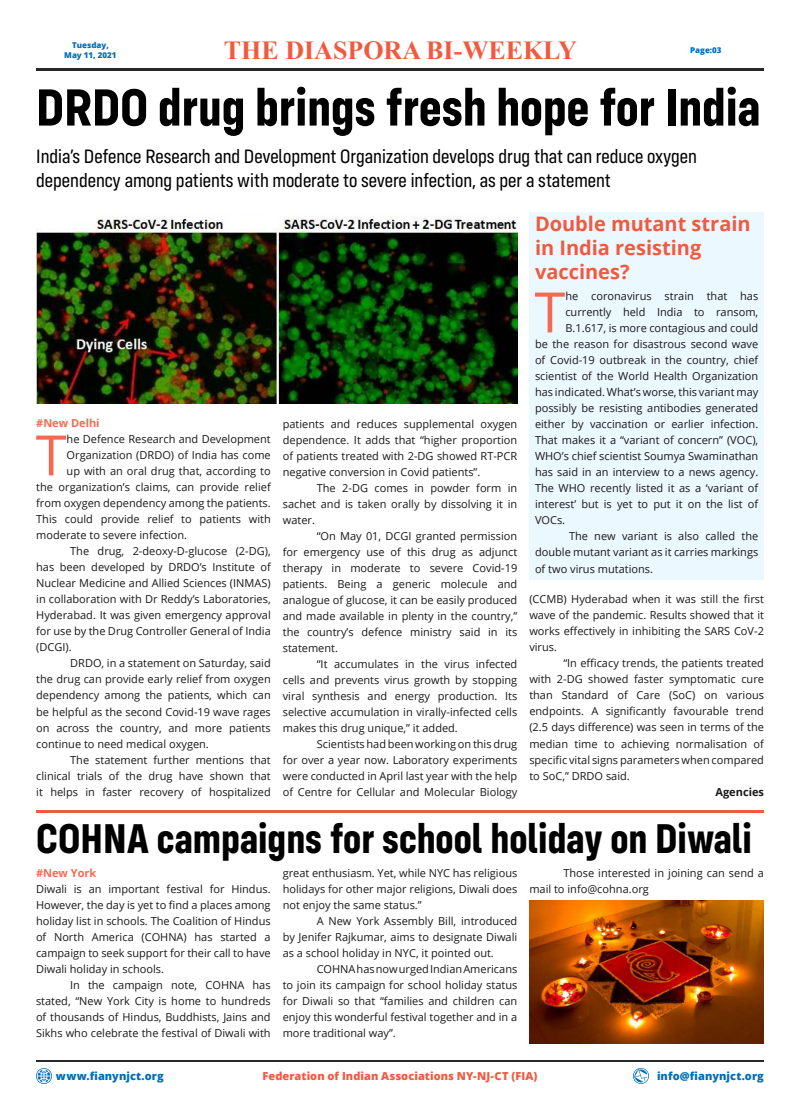
<style>
.page{position:relative;width:800px;height:1120px;background:#fff}
.page>*{position:absolute;margin:0;border:0;box-sizing:border-box;transform-origin:0 0}
.t1{font:55.8px "Open Sans";color:#f26a52}
.t2{font:700 54px "Config Condensed";color:#000}
.t3{font:700 43px "Config Condensed";color:#000}
.t4{font:700 26px "Times New Roman";color:#f05a3f}
.t5{font:20px/24px "Config Condensed";color:#000}
.t6{font:700 20px/24px "Open Sans";color:#f05a3f}
.t7{font:11px/16px "Open Sans";color:#191919;text-align:justify}
.t8{font:800 11px "Open Sans";letter-spacing:.005em;color:#f05a3f}
.t9{font:800 11px "Open Sans";letter-spacing:.005em;color:#006eb7}
.t10{font:700 11px "Open Sans";color:#f26a52}
.t11{font:700 11px "Open Sans";color:#191919}
.t12{font:800 8px/9.6px "Open Sans";color:#006eb7;text-align:center}
</style>
<div class="page">
<hr style="left:36px;top:68px;width:728px;height:3px;background:#282829">
<hr style="left:36px;top:1060px;width:728px;height:2px;background:#282829">
<svg style="left:633px;top:1068px;width:16px;height:16px"></svg>
<svg style="left:36px;top:1068px;width:16px;height:16px"></svg>
<hr style="left:36px;top:810px;width:728px;height:3px;background:#f05a3f">
<img style="left:36px;top:216px;width:481px;height:188px">
<div style="left:529px;top:212px;width:235px;height:368px;background:#ebf8ff"></div>
<img style="left:529px;top:900px;width:235px;height:144px">
<h3 class="t4" style="left:224px;top:35px;width:355px">THE DIASPORA BI-WEEKLY</h3>
<p class="t12" style="left:64px;top:41px;width:54px">Tuesday,<br>May 11, 2021</p>
<p class="t12" style="left:690px;top:45px;width:33px">Page:03</p>
<h2 class="t2" style="left:36px;top:84px;width:726px">DRDO drug brings fresh hope for India</h2>
<h3 class="t5" style="left:36px;top:146px;width:662px">India’s Defence Research and Development Organization develops drug that can reduce oxygen dependency among patients with moderate to severe infection, as per a statement</h3>
<p class="t10" style="left:36px;top:419px;width:65px">#New Delhi</p>
<h1 class="t1" style="left:36px;top:433px;width:32px">T</h1>
<p class="t7" style="left:67px;top:433px;width:206px">he Defence Research and Development</p>
<p class="t7" style="left:67px;top:449px;width:206px">Organization (DRDO) of India has come</p>
<p class="t7" style="left:67px;top:465px;width:206px">up with an oral drug that, according to</p>
<p class="t7" style="left:36px;top:481px;width:236px">the organization’s claims, can provide relief</p>
<p class="t7" style="left:36px;top:497px;width:236px">from oxygen dependency among the patients.</p>
<p class="t7" style="left:36px;top:513px;width:236px">This could provide relief to patients with</p>
<p class="t7" style="left:36px;top:529px;width:152px">moderate to severe infection.</p>
<p class="t7" style="left:70px;top:545px;width:202px">The drug, 2-deoxy-D-glucose (2-DG),</p>
<p class="t7" style="left:36px;top:561px;width:236px">has been developed by DRDO’s Institute of</p>
<p class="t7" style="left:36px;top:577px;width:236px">Nuclear Medicine and Allied Sciences (INMAS)</p>
<p class="t7" style="left:36px;top:593px;width:236px">in collaboration with Dr Reddy’s Laboratories,</p>
<p class="t7" style="left:36px;top:609px;width:236px">Hyderabad. It was given emergency approval</p>
<p class="t7" style="left:36px;top:625px;width:236px">for use by the Drug Controller General of India</p>
<p class="t7" style="left:36px;top:641px;width:37px">(DCGI).</p>
<p class="t7" style="left:70px;top:657px;width:202px">DRDO, in a statement on Saturday, said</p>
<p class="t7" style="left:36px;top:673px;width:236px">the drug can provide early relief from oxygen</p>
<p class="t7" style="left:36px;top:689px;width:236px">dependency among the patients, which can</p>
<p class="t7" style="left:36px;top:705px;width:236px">be helpful as the second Covid-19 wave rages</p>
<p class="t7" style="left:36px;top:721px;width:236px">on across the country, and more patients</p>
<p class="t7" style="left:36px;top:737px;width:174px">continue to need medical oxygen.</p>
<p class="t7" style="left:70px;top:753px;width:202px">The statement further mentions that</p>
<p class="t7" style="left:36px;top:769px;width:236px">clinical trials of the drug have shown that</p>
<p class="t7" style="left:36px;top:785px;width:236px">it helps in faster recovery of hospitalized</p>
<p class="t7" style="left:283px;top:417px;width:236px">patients and reduces supplemental oxygen dependence. It adds that “higher proportion of patients treated with 2-DG showed RT-PCR negative conversion in Covid patients”.</p>
<p class="t7" style="left:283px;top:481px;width:236px;text-indent:34px">The 2-DG comes in powder form in sachet and is taken orally by dissolving it in water.</p>
<p class="t7" style="left:283px;top:529px;width:236px;text-indent:34px">“On May 01, DCGI granted permission for emergency use of this drug as adjunct therapy in moderate to severe Covid-19 patients. Being a generic molecule and analogue of glucose, it can be easily produced and made available in plenty in the country,” the country’s defence ministry said in its statement.</p>
<p class="t7" style="left:283px;top:657px;width:236px;text-indent:34px">“It accumulates in the virus infected cells and prevents virus growth by stopping viral synthesis and energy production. Its selective accumulation in virally-infected cells makes this drug unique,” it added.</p>
<p class="t7" style="left:283px;top:737px;width:236px;text-indent:34px">Scientists had been working on this drug for over a year now. Laboratory experiments were conducted in April last year with the help of Centre for Cellular and Molecular Biology</p>
<h3 class="t6" style="left:535px;top:214px;width:217px">Double mutant strain in India resisting vaccines?</h3>
<h1 class="t1" style="left:535px;top:290px;width:32px">T</h1>
<p class="t7" style="left:565px;top:290px;width:194px">he coronavirus strain that has</p>
<p class="t7" style="left:565px;top:306px;width:194px">currently held India to ransom,</p>
<p class="t7" style="left:565px;top:322px;width:194px">B.1.617, is more contagious and could</p>
<p class="t7" style="left:535px;top:338px;width:225px">be the reason for disastrous second wave</p>
<p class="t7" style="left:535px;top:354px;width:225px">of Covid-19 outbreak in the country, chief</p>
<p class="t7" style="left:535px;top:370px;width:225px">scientist of the World Health Organization</p>
<p class="t7" style="left:535px;top:386px;width:225px">has indicated. What’s worse, this variant may</p>
<p class="t7" style="left:535px;top:402px;width:225px">possibly be resisting antibodies generated</p>
<p class="t7" style="left:535px;top:418px;width:225px">either by vaccination or earlier infection.</p>
<p class="t7" style="left:535px;top:434px;width:225px">That makes it a “variant of concern” (VOC),</p>
<p class="t7" style="left:535px;top:450px;width:225px">WHO’s chief scientist Soumya Swaminathan</p>
<p class="t7" style="left:535px;top:466px;width:225px">has said in an interview to a news agency.</p>
<p class="t7" style="left:535px;top:482px;width:225px">The WHO recently listed it as a ‘variant of</p>
<p class="t7" style="left:535px;top:498px;width:225px">interest’ but is yet to put it on the list of</p>
<p class="t7" style="left:535px;top:514px;width:32px">VOCs.</p>
<p class="t7" style="left:569px;top:530px;width:191px">The new variant is also called the</p>
<p class="t7" style="left:535px;top:546px;width:225px">double mutant variant as it carries markings</p>
<p class="t7" style="left:535px;top:562px;width:120px">of two virus mutations.</p>
<p class="t7" style="left:529px;top:591px;width:236px">(CCMB) Hyderabad when it was still the first wave of the pandemic. Results showed that it works effectively in inhibiting the SARS CoV-2 virus.</p>
<p class="t7" style="left:529px;top:655px;width:236px;text-indent:34px">“In efficacy trends, the patients treated with 2-DG showed faster symptomatic cure than Standard of Care (SoC) on various endpoints. A significantly favourable trend (2.5 days difference) was seen in terms of the median time to achieving normalisation of specific vital signs parameters when compared to SoC,” DRDO said.</p>
<p class="t11" style="left:715px;top:787px;width:50px">Agencies</p>
<h3 class="t3" style="left:36px;top:820px;width:717px">COHNA campaigns for school holiday on Diwali</h3>
<p class="t10" style="left:36px;top:868px;width:62px">#New York</p>
<p class="t7" style="left:36px;top:882px;width:236px">Diwali is an important festival for Hindus.<br>However, the day is yet to find a places among holiday list in schools. The Coalition of Hindus of North America (COHNA) has started a campaign to seek support for their call to have Diwali holiday in schools.</p>
<p class="t7" style="left:36px;top:978px;width:236px;text-indent:34px">In the campaign note, COHNA has stated, “New York City is home to hundreds of thousands of Hindus, Buddhists, Jains and Sikhs who celebrate the festival of Diwali with</p>
<p class="t7" style="left:283px;top:866px;width:236px">great enthusiasm. Yet, while NYC has religious holidays for other major religions, Diwali does not enjoy the same status.”</p>
<p class="t7" style="left:283px;top:914px;width:236px;text-indent:34px">A New York Assembly Bill, introduced by Jenifer Rajkumar, aims to designate Diwali as a school holiday in NYC, it pointed out.</p>
<p class="t7" style="left:283px;top:962px;width:236px;text-indent:34px">COHNA has now urged Indian Americans to join its campaign for school holiday status for Diwali so that “families and children can enjoy this wonderful festival together and in a more traditional way”.</p>
<p class="t7" style="left:529px;top:866px;width:236px;text-indent:34px">Those interested in joining can send a mail to info@cohna.org</p>
<p class="t9" style="left:56px;top:1068px;width:109px">www.fianynjct.org</p>
<p class="t8" style="left:263px;top:1072px;width:276px">Federation of Indian Associations NY-NJ-CT (FIA)</p>
<p class="t9" style="left:657px;top:1068px;width:108px">info@fianynjct.org</p>
</div>
